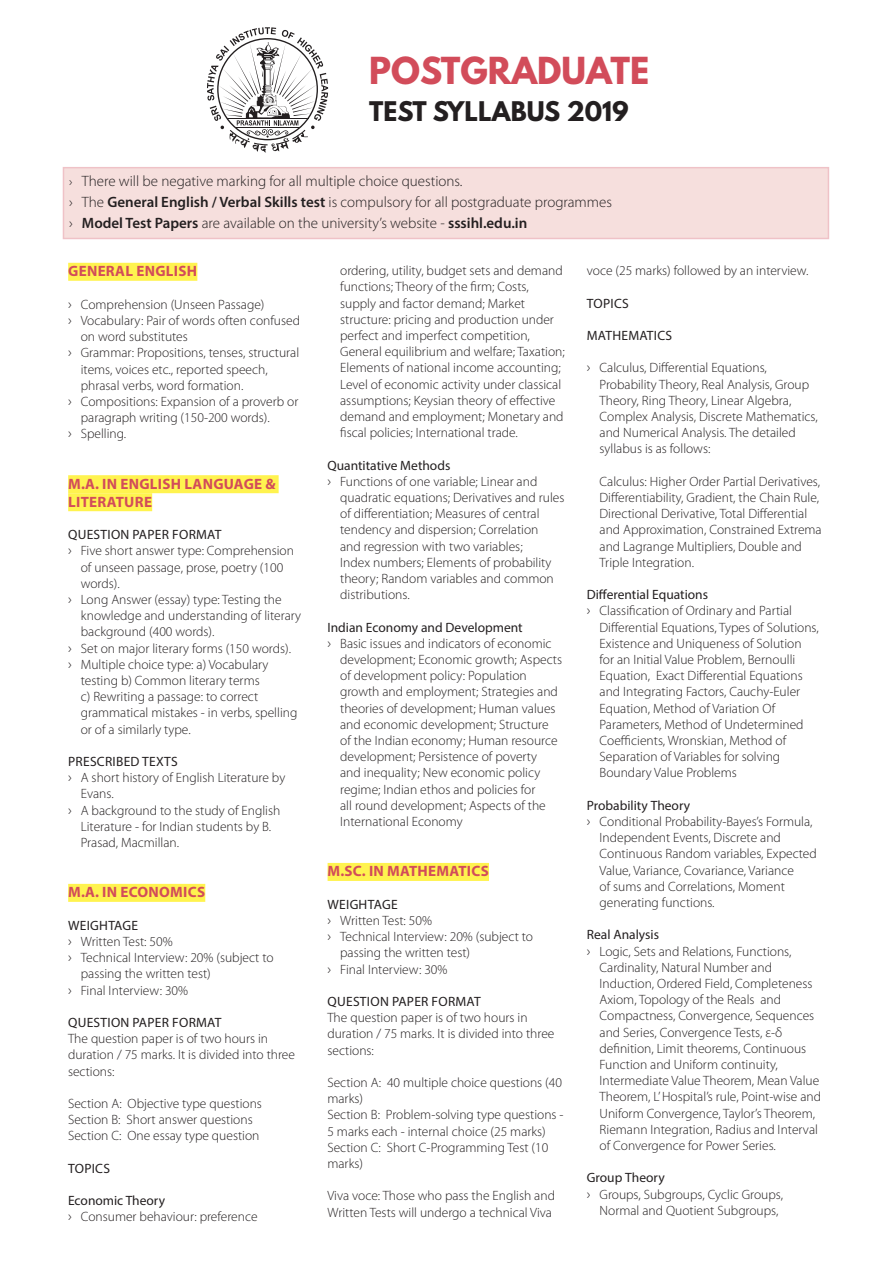
<style>
.page{position:relative;width:893px;height:1263px;background:#fff}
.page>*{position:absolute;margin:0;border:0;box-sizing:border-box;transform-origin:0 0}
.t1{font:700 33px "League Spartan";color:#d24c5a}
.t2{font:700 24px "League Spartan";color:#231f20}
.t3{font:300 15px "Myriad Pro";color:#231f20}
.t4{font:700 15px/18px "Myriad Pro";letter-spacing:.02em;color:#d24c5a}
.Bullets{font:300 13.5px/16.2px "Myriad Pro";color:#231f20}
.Bullets-2{font:13.5px "Myriad Pro";color:#231f20}
.Bullets-3{font:13.5px "Myriad Pro";letter-spacing:.02em;color:#231f20}
.s1{font-size:13.5px}
.s2{font-weight:600}
.s3{font-size:15px}
</style>
<div class="page">
<div style="left:63px;top:167px;width:766px;height:72px;background:#f6dfdd"></div>
<div style="left:328px;top:863px;width:161px;height:18px;background:#fff34f"></div>
<div style="left:68px;top:263px;width:129px;height:18px;background:#fff34f"></div>
<div style="left:68px;top:475px;width:211px;height:18px;background:#fff34f"></div>
<div style="left:68px;top:493px;width:84px;height:18px;background:#fff34f"></div>
<div style="left:68px;top:884px;width:137px;height:18px;background:#fff34f"></div>
<svg style="left:207px;top:27px;width:121px;height:125px"></svg>
<p class="t1" style="left:369px;top:45px;width:282px">POSTGRADUATE</p>
<p class="t2" style="left:369px;top:93px;width:261px">TEST SYLLABUS 2019</p>
<p class="t3" style="left:69px;top:172px;width:395px"><span class="s1">›</span> There will be negative marking for all multiple choice questions.</p>
<p class="t3" style="left:69px;top:193px;width:544px">› The <span class="s2">General English / Verbal Skills test</span> is compulsory for all postgraduate programmes</p>
<p class="t3" style="left:69px;top:214px;width:460px">› <span class="s2">Model Test Papers</span> are available on the university’s website - <span class="s2">sssihl.edu.in</span></p>
<p class="t4" style="left:68px;top:262px;width:131px">GENERAL ENGLISH</p>
<p class="Bullets" style="left:68px;top:296px;width:198px"><span class="s3">›</span> Comprehension (Unseen Passage)</p>
<p class="Bullets" style="left:81px;top:312px;width:221px;text-indent:-13px"><span class="s3">›</span> Vocabulary: Pair of words often confused on word substitutes</p>
<p class="Bullets" style="left:81px;top:345px;width:220px;text-indent:-13px"><span class="s3">›</span> Grammar: Propositions, tenses, structural items, voices etc., reported speech, phrasal verbs, word formation.</p>
<p class="Bullets" style="left:81px;top:393px;width:219px;text-indent:-13px"><span class="s3">›</span> Compositions: Expansion of a proverb or paragraph writing (150-200 words).</p>
<p class="Bullets" style="left:68px;top:426px;width:60px"><span class="s3">›</span> Spelling.</p>
<p class="t4" style="left:68px;top:474px;width:209px">M.A. IN ENGLISH LANGUAGE &amp;<br>LITERATURE</p>
<p class="Bullets-3" style="left:68px;top:526px;width:155px">QUESTION PAPER FORMAT</p>
<p class="Bullets" style="left:81px;top:543px;width:215px;text-indent:-13px"><span class="s3">›</span> Five short answer type: Comprehension of unseen passage, prose, poetry (100 words).</p>
<p class="Bullets" style="left:81px;top:591px;width:222px;text-indent:-13px"><span class="s3">›</span> Long Answer (essay) type: Testing the knowledge and understanding of literary background (400 words).</p>
<p class="Bullets" style="left:68px;top:640px;width:224px"><span class="s3">›</span> Set on major literary forms (150 words).</p>
<p class="Bullets" style="left:81px;top:656px;width:218px;text-indent:-13px"><span class="s3">›</span> Multiple choice type: a) Vocabulary testing b) Common literary terms<br>c) Rewriting a passage: to correct grammatical mistakes - in verbs, spelling or of a similarly type.</p>
<p class="Bullets-3" style="left:68px;top:753px;width:111px">PRESCRIBED TEXTS</p>
<p class="Bullets" style="left:81px;top:770px;width:206px;text-indent:-13px"><span class="s3">›</span> A short history of English Literature by<br>Evans.</p>
<p class="Bullets" style="left:81px;top:802px;width:201px;text-indent:-13px"><span class="s3">›</span> A background to the study of English<br>Literature - for Indian students by B.<br>Prasad, Macmillan.</p>
<p class="t4" style="left:68px;top:883px;width:138px">M.A. IN ECONOMICS</p>
<p class="Bullets-3" style="left:68px;top:917px;width:72px">WEIGHTAGE</p>
<p class="Bullets" style="left:68px;top:933px;width:106px"><span class="s3">›</span> Written Test: 50%</p>
<p class="Bullets" style="left:81px;top:950px;width:194px;text-indent:-13px"><span class="s3">›</span> Technical Interview: 20% (subject to passing the written test)</p>
<p class="Bullets" style="left:68px;top:982px;width:122px"><span class="s3">›</span> Final Interview: 30%</p>
<p class="Bullets-3" style="left:68px;top:1014px;width:155px">QUESTION PAPER FORMAT</p>
<p class="Bullets" style="left:68px;top:1031px;width:228px">The question paper is of two hours in duration / 75 marks. It is divided into three sections:</p>
<p class="Bullets" style="left:68px;top:1095px;width:195px">Section A: Objective type questions</p>
<p class="Bullets" style="left:68px;top:1112px;width:186px">Section B: Short answer questions</p>
<p class="Bullets" style="left:68px;top:1128px;width:193px">Section C: One essay type question</p>
<p class="Bullets-2" style="left:68px;top:1160px;width:43px">TOPICS</p>
<p class="Bullets-2" style="left:68px;top:1192px;width:99px">Economic Theory</p>
<p class="Bullets" style="left:68px;top:1209px;width:191px"><span class="s3">›</span> Consumer behaviour: preference</p>
<p class="Bullets" style="left:340px;top:263px;width:226px">ordering, utility, budget sets and demand functions; Theory of the firm; Costs, supply and factor demand; Market structure: pricing and production under perfect and imperfect competition, General equilibrium and welfare; Taxation; Elements of national income accounting; Level of economic activity under classical assumptions; Keysian theory of effective demand and employment; Monetary and fiscal policies; International trade.</p>
<p class="Bullets-2" style="left:327px;top:457px;width:124px">Quantitative Methods</p>
<p class="Bullets" style="left:340px;top:473px;width:226px;text-indent:-13px"><span class="s3">›</span> Functions of one variable; Linear and quadratic equations; Derivatives and rules of differentiation; Measures of central tendency and dispersion; Correlation<br>and regression with two variables;<br>Index numbers; Elements of probability theory; Random variables and common distributions.</p>
<p class="Bullets-2" style="left:327px;top:619px;width:197px">Indian Economy and Development</p>
<p class="Bullets" style="left:340px;top:635px;width:223px;text-indent:-13px"><span class="s3">›</span> Basic issues and indicators of economic development; Economic growth; Aspects of development policy: Population growth and employment; Strategies and theories of development; Human values and economic development; Structure of the Indian economy; Human resource development; Persistence of poverty<br>and inequality; New economic policy regime; Indian ethos and policies for<br>all round development; Aspects of the International Economy</p>
<p class="t4" style="left:328px;top:862px;width:163px">M.SC. IN MATHEMATICS</p>
<p class="Bullets-3" style="left:328px;top:896px;width:72px">WEIGHTAGE</p>
<p class="Bullets" style="left:327px;top:913px;width:106px"><span class="s3">›</span> Written Test: 50%</p>
<p class="Bullets" style="left:340px;top:929px;width:194px;text-indent:-13px"><span class="s3">›</span> Technical Interview: 20% (subject to passing the written test)</p>
<p class="Bullets" style="left:327px;top:961px;width:122px"><span class="s3">›</span> Final Interview: 30%</p>
<p class="Bullets-3" style="left:328px;top:993px;width:155px">QUESTION PAPER FORMAT</p>
<p class="Bullets" style="left:327px;top:1010px;width:228px">The question paper is of two hours in duration / 75 marks. It is divided into three sections:</p>
<p class="Bullets" style="left:327px;top:1075px;width:236px">Section A: 40 multiple choice questions (40 marks)</p>
<p class="Bullets" style="left:327px;top:1107px;width:238px">Section B: Problem-solving type questions -<br>5 marks each - internal choice (25 marks)</p>
<p class="Bullets" style="left:327px;top:1139px;width:222px">Section C: Short C-Programming Test (10 marks)</p>
<p class="Bullets" style="left:327px;top:1188px;width:229px">Viva voce: Those who pass the English and<br>Written Tests will undergo a technical Viva</p>
<p class="Bullets" style="left:587px;top:263px;width:223px">voce (25 marks) followed by an interview.</p>
<p class="Bullets-2" style="left:587px;top:295px;width:43px">TOPICS</p>
<p class="Bullets-3" style="left:587px;top:327px;width:87px">MATHEMATICS</p>
<p class="Bullets" style="left:600px;top:360px;width:220px;text-indent:-13px"><span class="s3">›</span> Calculus, Differential Equations, Probability Theory, Real Analysis, Group Theory, Ring Theory, Linear Algebra, Complex Analysis, Discrete Mathematics, and Numerical Analysis. The detailed syllabus is as follows:</p>
<p class="Bullets" style="left:600px;top:473px;width:224px">Calculus: Higher Order Partial Derivatives, Differentiability, Gradient, the Chain Rule, Directional Derivative, Total Differential and Approximation, Constrained Extrema and Lagrange Multipliers, Double and Triple Integration.</p>
<p class="Bullets-2" style="left:587px;top:586px;width:123px">Differential Equations</p>
<p class="Bullets" style="left:600px;top:603px;width:221px;text-indent:-13px"><span class="s3">›</span> Classification of Ordinary and Partial Differential Equations, Types of Solutions, Existence and Uniqueness of Solution for an Initial Value Problem, Bernoulli Equation, Exact Differential Equations and Integrating Factors, Cauchy-Euler Equation, Method of Variation Of Parameters, Method of Undetermined Coefficients, Wronskian, Method of Separation of Variables for solving Boundary Value Problems</p>
<p class="Bullets-2" style="left:587px;top:797px;width:105px">Probability Theory</p>
<p class="Bullets" style="left:600px;top:814px;width:219px;text-indent:-13px"><span class="s3">›</span> Conditional Probability-Bayes’s Formula, Independent Events, Discrete and Continuous Random variables, Expected Value, Variance, Covariance, Variance<br>of sums and Correlations, Moment generating functions.</p>
<p class="Bullets-2" style="left:587px;top:926px;width:74px">Real Analysis</p>
<p class="Bullets" style="left:600px;top:943px;width:223px;text-indent:-13px"><span class="s3">›</span> Logic, Sets and Relations, Functions, Cardinality, Natural Number and Induction, Ordered Field, Completeness Axiom, Topology of the Reals and Compactness, Convergence, Sequences and Series, Convergence Tests, ε-δ definition, Limit theorems, Continuous Function and Uniform continuity, Intermediate Value Theorem, Mean Value Theorem, L’ Hospital’s rule, Point-wise and Uniform Convergence, Taylor’s Theorem, Riemann Integration, Radius and Interval of Convergence for Power Series.</p>
<p class="Bullets-2" style="left:587px;top:1169px;width:79px">Group Theory</p>
<p class="Bullets" style="left:587px;top:1186px;width:198px;text-align:center"><span class="s3">›</span> Groups, Subgroups, Cyclic Groups,<br>Normal and Quotient Subgroups,</p>
</div>
